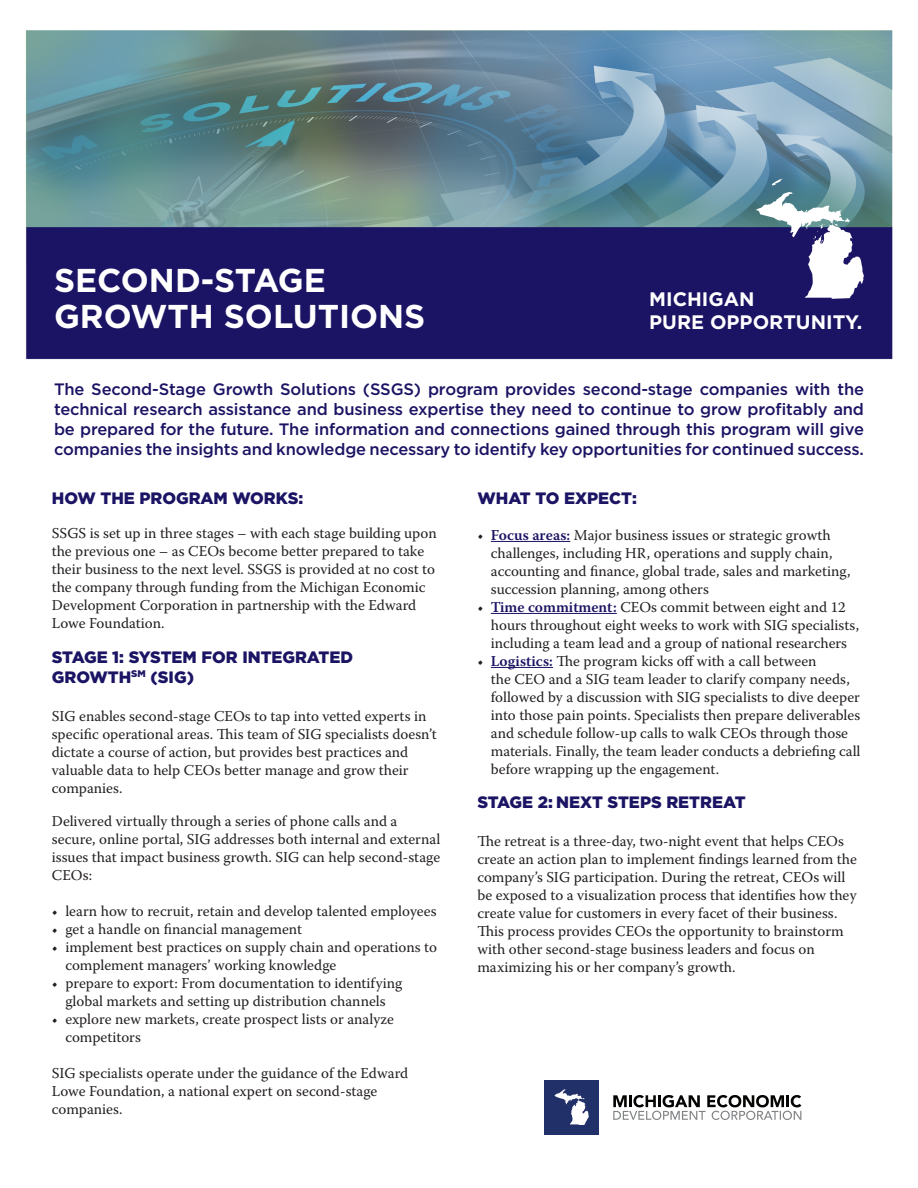
<style>
.page{position:relative;width:918px;height:1188px;background:#fff}
.page>*{position:absolute;margin:0;border:0;box-sizing:border-box;transform-origin:0 0}
.t1{font:700 33px "Gotham";color:#fff}
.t2{font:700 19.5px "Gotham";color:#fff}
.t3{font:500 16.5px/19.8px "Gotham";letter-spacing:-.01em;color:#1b1464;text-align:justify}
.t4{font:900 16.5px "Gotham";color:#1b1464}
.t5{font:15px/18px "Warnock Pro";color:#231f20}
.s1{font-weight:600;color:#1b1464}
</style>
<div class="page">
<img style="left:25px;top:30px;width:868px;height:1105px">
<hr style="left:491px;top:541px;width:79px;height:1px;background:#1b1464">
<hr style="left:491px;top:613px;width:126px;height:1px;background:#1b1464">
<hr style="left:491px;top:667px;width:62px;height:1px;background:#1b1464">
<svg style="left:772px;top:178px;width:12px;height:8px"></svg>
<svg style="left:756px;top:192px;width:108px;height:107px"></svg>
<div style="left:544px;top:1080px;width:55px;height:54px;background:#213068"></div>
<svg style="left:554px;top:1089px;width:35px;height:36px"></svg>
<svg style="left:613px;top:1095px;width:188px;height:25px"></svg>
<p class="t1" style="left:54px;top:258px;width:273px">SECOND-STAGE</p>
<p class="t1" style="left:54px;top:294px;width:373px">GROWTH SOLUTIONS</p>
<p class="t2" style="left:649px;top:286px;width:107px">MICHIGAN</p>
<p class="t2" style="left:649px;top:309px;width:215px">PURE OPPORTUNITY.</p>
<p class="t3" style="left:54px;top:379px;width:812px">The Second-Stage Growth Solutions (SSGS) program provides second-stage companies with the technical research assistance and business expertise they need to continue to grow profitably and be prepared for the future. The information and connections gained through this program will give companies the insights and knowledge necessary to identify key opportunities for continued success.</p>
<p class="t4" style="left:52px;top:487px;width:253px">HOW THE PROGRAM WORKS:</p>
<p class="t5" style="left:52px;top:524px;width:386px">SSGS is set up in three stages – with each stage building upon the previous one – as CEOs become better prepared to take their business to the next level. SSGS is provided at no cost to the company through funding from the Michigan Economic Development Corporation in partnership with the Edward Lowe Foundation.</p>
<p class="t4" style="left:52px;top:646px;width:303px">STAGE 1: SYSTEM FOR INTEGRATED</p>
<p class="t4" style="left:52px;top:666px;width:144px">GROWTH<sup>SM</sup> (SIG)</p>
<p class="t5" style="left:52px;top:706px;width:386px">SIG enables second-stage CEOs to tap into vetted experts in specific operational areas. This team of SIG specialists doesn’t dictate a course of action, but provides best practices and valuable data to help CEOs better manage and grow their companies.</p>
<p class="t5" style="left:52px;top:811px;width:390px">Delivered virtually through a series of phone calls and a secure, online portal, SIG addresses both internal and external issues that impact business growth. SIG can help second-stage CEOs:</p>
<p class="t5" style="left:52px;top:901px;width:386px">• learn how to recruit, retain and develop talented employees</p>
<p class="t5" style="left:52px;top:919px;width:252px">• get a handle on financial management</p>
<p class="t5" style="left:65px;top:937px;width:373px;text-indent:-14px">• implement best practices on supply chain and operations to complement managers’ working knowledge</p>
<p class="t5" style="left:52px;top:973px;width:352px;text-align:center">• prepare to export: From documentation to identifying global markets and setting up distribution channels</p>
<p class="t5" style="left:65px;top:1009px;width:330px;text-indent:-14px">• explore new markets, create prospect lists or analyze competitors</p>
<p class="t5" style="left:52px;top:1063px;width:358px">SIG specialists operate under the guidance of the Edward<br>Lowe Foundation, a national expert on second-stage companies.</p>
<p class="t4" style="left:477px;top:486px;width:161px">WHAT TO EXPECT:</p>
<p class="t5" style="left:491px;top:525px;width:361px;text-indent:-14px">• <span class="s1">Focus areas:</span> Major business issues or strategic growth challenges, including HR, operations and supply chain, accounting and finance, global trade, sales and marketing, succession planning, among others</p>
<p class="t5" style="left:491px;top:597px;width:370px;text-indent:-14px">• <span class="s1">Time commitment:</span> CEOs commit between eight and 12 hours throughout eight weeks to work with SIG specialists, including a team lead and a group of national researchers</p>
<p class="t5" style="left:491px;top:651px;width:371px;text-indent:-14px">• <span class="s1">Logistics:</span> The program kicks off with a call between<br>the CEO and a SIG team leader to clarify company needs, followed by a discussion with SIG specialists to dive deeper into those pain points. Specialists then prepare deliverables and schedule follow-up calls to walk CEOs through those materials. Finally, the team leader conducts a debriefing call before wrapping up the engagement.</p>
<p class="t4" style="left:477px;top:791px;width:270px">STAGE 2: NEXT STEPS RETREAT</p>
<p class="t5" style="left:477px;top:832px;width:381px">The retreat is a three-day, two-night event that helps CEOs create an action plan to implement findings learned from the company’s SIG participation. During the retreat, CEOs will be exposed to a visualization process that identifies how they create value for customers in every facet of their business.<br>This process provides CEOs the opportunity to brainstorm with other second-stage business leaders and focus on maximizing his or her company’s growth.</p>
</div>
